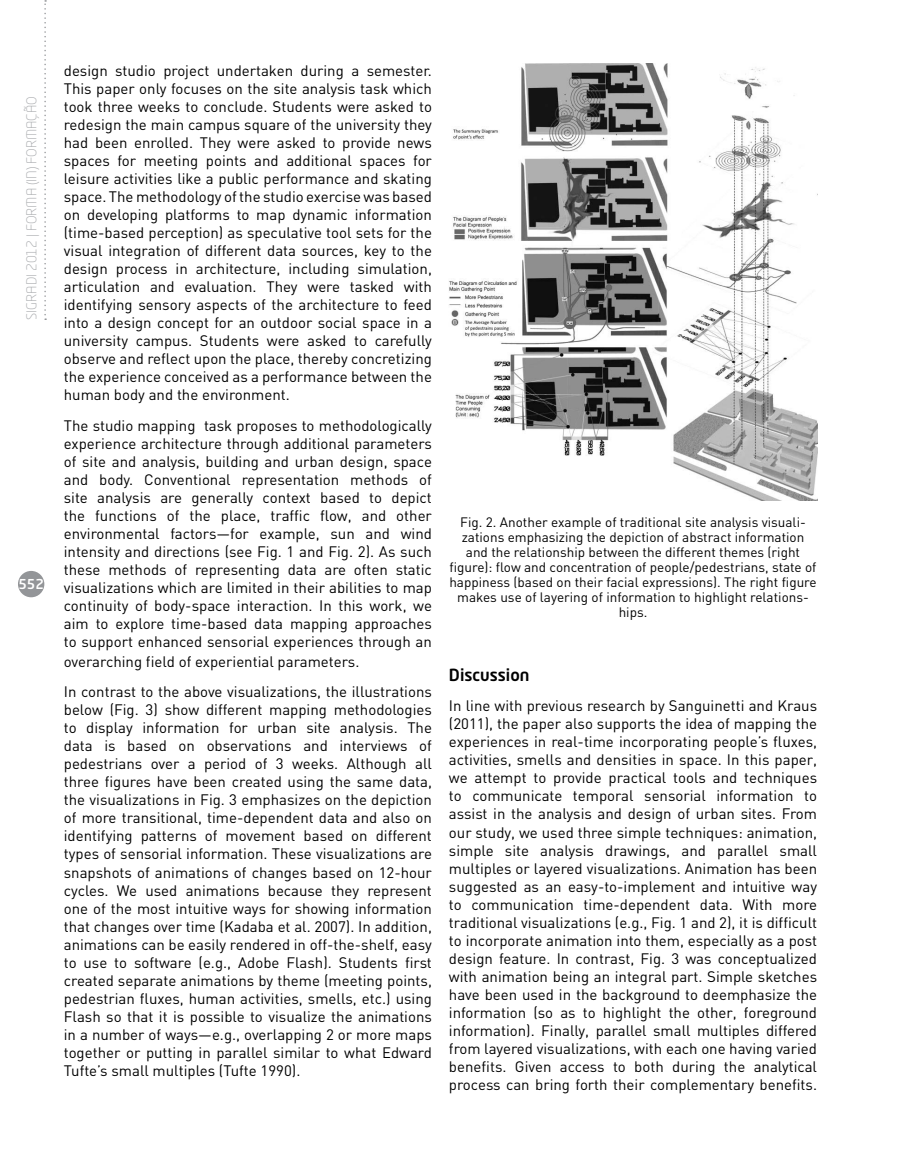
<style>
.page{position:relative;width:915px;height:1170px;background:#fff}
.page>*{position:absolute;margin:0;border:0;box-sizing:border-box;transform-origin:0 0}
.t1{font:500 16.5px "Neo Tech Std";color:#000}
.t2{font:15px/18px "DIN";color:#000;text-align:justify}
.t3{font:13.5px/15px "DIN";color:#000;text-align:center}
.t4{font:300 13.5px "Neo Tech Std";color:#a7a9ac}
.t5{font:500 13.5px "Neo Tech Std";color:#fff}
</style>
<div class="page">
<div style="left:18px;top:571px;width:26px;height:26px;background:#939598;border-radius:50%"></div>
<svg style="left:44px;top:0;width:2px;height:320px"></svg>
<img style="left:449px;top:64px;width:367px;height:436px">
<p class="t4" style="left:23px;top:320px;width:225px;rotate:-90deg">SIGRADI 2012 | FORMA (IN) FORMAÇÃO</p>
<p class="t5" style="left:18px;top:575px;width:27px">552</p>
<p class="t2" style="left:64px;top:61px;width:369px">design studio project undertaken during a semester.<br>This paper only focuses on the site analysis task which took three weeks to conclude. Students were asked to redesign the main campus square of the university they had been enrolled. They were asked to provide news spaces for meeting points and additional spaces for leisure activities like a public performance and skating space. The methodology of the studio exercise was based on developing platforms to map dynamic information (time-based perception) as speculative tool sets for the visual integration of different data sources, key to the design process in architecture, including simulation, articulation and evaluation. They were tasked with identifying sensory aspects of the architecture to feed into a design concept for an outdoor social space in a university campus. Students were asked to carefully observe and reflect upon the place, thereby concretizing the experience conceived as a performance between the human body and the environment.</p>
<p class="t2" style="left:64px;top:416px;width:369px">The studio mapping task proposes to methodologically experience architecture through additional parameters of site and analysis, building and urban design, space and body. Conventional representation methods of site analysis are generally context based to depict the functions of the place, traffic flow, and other environmental factors—for example, sun and wind intensity and directions (see Fig. 1 and Fig. 2). As such these methods of representing data are often static visualizations which are limited in their abilities to map continuity of body-space interaction. In this work, we aim to explore time-based data mapping approaches to support enhanced sensorial experiences through an</p>
<p class="t2" style="left:64px;top:645px;width:369px;line-height:30.8px">overarching field of experiential parameters.<br>In contrast to the above visualizations, the illustrations</p>
<p class="t2" style="left:64px;top:700px;width:369px">below (Fig. 3) show different mapping methodologies to display information for urban site analysis. The data is based on observations and interviews of pedestrians over a period of 3 weeks. Although all three figures have been created using the same data, the visualizations in Fig. 3 emphasizes on the depiction of more transitional, time-dependent data and also on identifying patterns of movement based on different types of sensorial information. These visualizations are snapshots of animations of changes based on 12-hour cycles. We used animations because they represent one of the most intuitive ways for showing information that changes over time (Kadaba et al. 2007). In addition, animations can be easily rendered in off-the-shelf, easy to use to software (e.g., Adobe Flash). Students first created separate animations by theme (meeting points, pedestrian fluxes, human activities, smells, etc.) using Flash so that it is possible to visualize the animations in a number of ways—e.g., overlapping 2 or more maps together or putting in parallel similar to what Edward Tufte’s small multiples (Tufte 1990).</p>
<p class="t3" style="left:449px;top:514px;width:369px">Fig. 2. Another example of traditional site analysis visuali&shy;zations emphasizing the depiction of abstract information and the relationship between the different themes (right figure): flow and concentration of people/pedestrians, state of happiness (based on their facial expressions). The right figure makes use of layering of information to highlight relations&shy;hips.</p>
<p class="t1" style="left:449px;top:664px;width:82px">Discussion</p>
<p class="t2" style="left:449px;top:696px;width:369px">In line with previous research by Sanguinetti and Kraus (2011), the paper also supports the idea of mapping the experiences in real-time incorporating people’s fluxes, activities, smells and densities in space. In this paper, we attempt to provide practical tools and techniques to communicate temporal sensorial information to assist in the analysis and design of urban sites. From our study, we used three simple techniques: animation, simple site analysis drawings, and parallel small multiples or layered visualizations. Animation has been suggested as an easy-to-implement and intuitive way to communication time-dependent data. With more traditional visualizations (e.g., Fig. 1 and 2), it is difficult to incorporate animation into them, especially as a post design feature. In contrast, Fig. 3 was conceptualized with animation being an integral part. Simple sketches have been used in the background to deemphasize the information (so as to highlight the other, foreground information). Finally, parallel small multiples differed from layered visualizations, with each one having varied benefits. Given access to both during the analytical process can bring forth their complementary benefits.</p>
</div>
